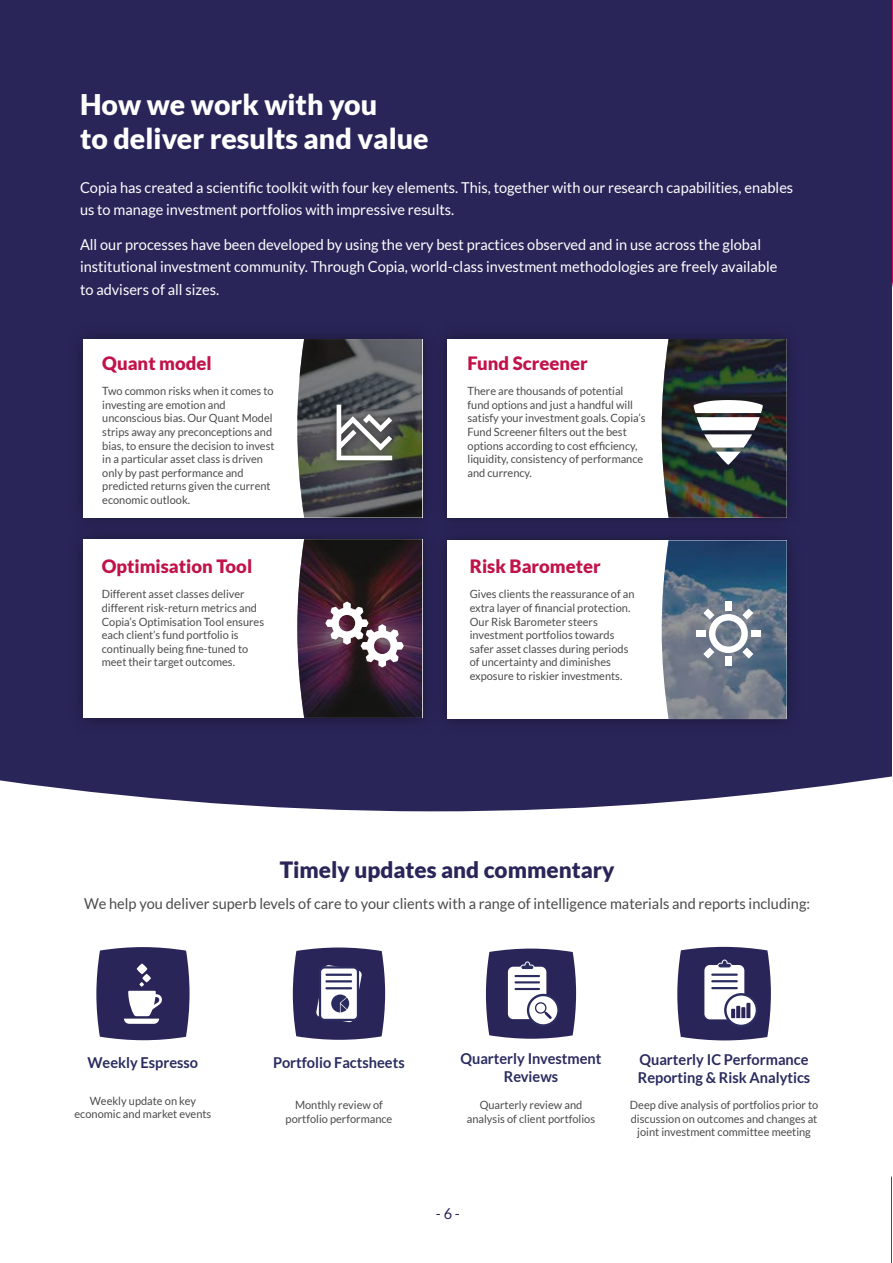
<style>
.page{position:relative;width:893px;height:1263px;background:#fff}
.page>*{position:absolute;margin:0;border:0;box-sizing:border-box;transform-origin:0 0}
.t1{font:900 28.5px/34.2px "Lato";color:#fff}
.t2{font:900 22.5px "Lato";color:#2a2559}
.t3{font:900 18.45px "Lato";color:#c11349}
.t4{font:15px/22.5px "Lato";color:#fff}
.t5{font:700 15px/18px "Lato";color:#2a2b5f;text-align:center}
.t6{font:15px "Lato";color:#4b4b4b}
.t7{font:15px "Lato";color:#2a2559}
.t8{font:11.4px/13.6px "Lato";color:#4b4b4b;text-align:center}
</style>
<div class="page">
<hr style="left:892px;top:0;width:1px;height:1263px;background:#d3045e">
<svg style="left:891px;top:282px;width:2px;height:938px"></svg>
<hr style="left:892px;top:1074px;width:1px;height:189px;background:#fff">
<div style="left:0;top:0;width:892px;height:811px;background:#2a2559"></div>
<svg style="left:96px;top:947px;width:94px;height:93px;background:#4d4974"></svg>
<svg style="left:293px;top:947px;width:92px;height:93px"></svg>
<svg style="left:486px;top:948px;width:90px;height:91px"></svg>
<svg style="left:677px;top:947px;width:94px;height:93px"></svg>
<img style="left:61px;top:317px;width:365px;height:201px">
<div style="left:83px;top:339px;width:339px;height:179px;background:#fff"></div>
<img style="left:61px;top:518px;width:365px;height:221px">
<div style="left:83px;top:539px;width:339px;height:179px;background:#fff"></div>
<svg style="left:297px;top:339px;width:125px;height:179px;background:#5d5f5f"></svg>
<img style="left:426px;top:317px;width:382px;height:202px">
<div style="left:447px;top:339px;width:340px;height:179px;background:#fff"></div>
<svg style="left:297px;top:539px;width:125px;height:179px;background:#4b3643"></svg>
<img style="left:662px;top:339px;width:125px;height:179px">
<img style="left:426px;top:519px;width:382px;height:221px">
<div style="left:447px;top:540px;width:340px;height:179px;background:#fff"></div>
<svg style="left:662px;top:540px;width:125px;height:179px;background:#63768a"></svg>
<div style="left:696px;top:630px;width:10px;height:7px;background:#fff"></div>
<div style="left:751px;top:630px;width:10px;height:7px;background:#fff"></div>
<div style="left:725px;top:601px;width:7px;height:10px;background:#fff"></div>
<div style="left:725px;top:656px;width:7px;height:10px;background:#fff"></div>
<h1 class="t1" style="left:80px;top:86px;width:350px">How we work with you<br>to deliver results and value</h1>
<h3 class="t4" style="left:80px;top:176px;width:715px">Copia has created a scientific toolkit with four key elements. This, together with our research capabilities, enables us to manage investment portfolios with impressive results.</h3>
<p class="t4" style="left:80px;top:233px;width:699px">All our processes have been developed by using the very best practices observed and in use across the global institutional investment community. Through Copia, world-class investment methodologies are freely available to advisers of all sizes.</p>
<h3 class="t3" style="left:102px;top:353px;width:111px">Quant model</h3>
<p class="t8" style="left:102px;top:384px;width:174px;text-align:left">Two common risks when it comes to investing are emotion and unconscious bias. Our Quant Model strips away any preconceptions and bias, to ensure the decision to invest in a particular asset class is driven only by past performance and predicted returns given the current economic outlook.</p>
<h3 class="t3" style="left:102px;top:556px;width:152px">Optimisation Tool</h3>
<p class="t8" style="left:102px;top:587px;width:164px;text-align:left">Different asset classes deliver different risk-return metrics and<br>Copia’s Optimisation Tool ensures each client’s fund portfolio is continually being fine-tuned to meet their target outcomes.</p>
<h3 class="t3" style="left:468px;top:353px;width:122px">Fund Screener</h3>
<p class="t8" style="left:468px;top:384px;width:179px;text-align:left">There are thousands of potential fund options and just a handful will satisfy your investment goals. Copia’s Fund Screener filters out the best options according to cost efficiency, liquidity, consistency of performance and currency.</p>
<h3 class="t3" style="left:470px;top:556px;width:132px">Risk Barometer</h3>
<p class="t8" style="left:470px;top:587px;width:166px;text-align:left">Gives clients the reassurance of an extra layer of financial protection.<br>Our Risk Barometer steers investment portfolios towards safer asset classes during periods of uncertainty and diminishes exposure to riskier investments.</p>
<h2 class="t2" style="left:280px;top:856px;width:336px">Timely updates and commentary</h2>
<h3 class="t6" style="left:84px;top:895px;width:727px">We help you deliver superb levels of care to your clients with a range of intelligence materials and reports including:</h3>
<h3 class="t5" style="left:88px;top:1054px;width:112px">Weekly Espresso</h3>
<h3 class="t5" style="left:273px;top:1054px;width:133px">Portfolio Factsheets</h3>
<h3 class="t5" style="left:460px;top:1049px;width:143px">Quarterly Investment<br>Reviews</h3>
<h3 class="t5" style="left:638px;top:1050px;width:174px;text-align:left">Quarterly IC Performance<br>Reporting &amp; Risk Analytics</h3>
<p class="t8" style="left:75px;top:1094px;width:138px">Weekly update on key economic and market events</p>
<p class="t8" style="left:286px;top:1098px;width:108px">Monthly review of portfolio performance</p>
<p class="t8" style="left:467px;top:1098px;width:130px">Quarterly review and analysis of client portfolios</p>
<p class="t8" style="left:630px;top:1098px;width:190px">Deep dive analysis of portfolios prior to discussion on outcomes and changes at joint investment committee meeting</p>
<h3 class="t7" style="left:436px;top:1205px;width:26px">- 6 -</h3>
</div>
